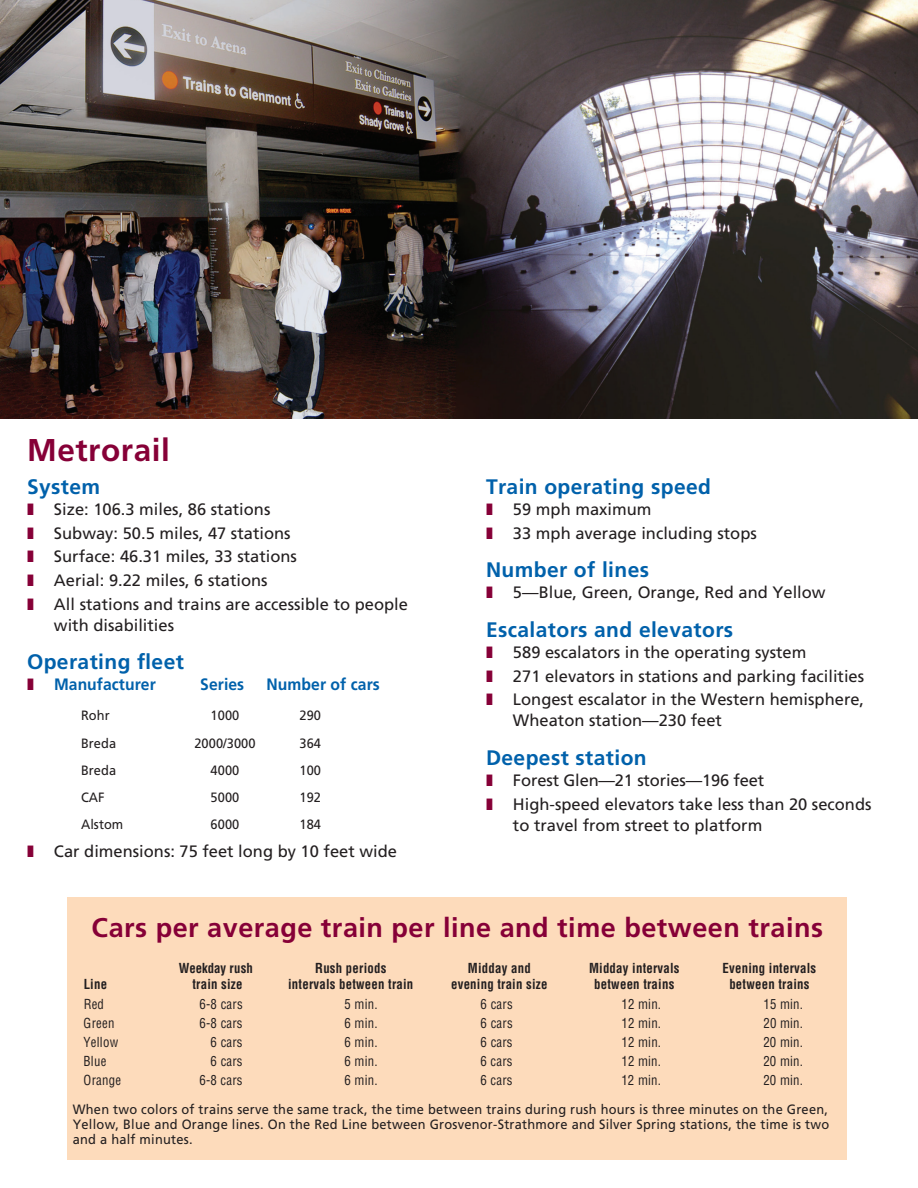
<style>
.page{position:relative;width:918px;height:1188px;background:#fff}
.page>*{position:absolute;margin:0;border:0;box-sizing:border-box;transform-origin:0 0}
.t1{font:700 31.5px "Frutiger";letter-spacing:.02em;color:#860037}
.t2{font:700 27px "Frutiger";letter-spacing:.02em;color:#860037}
.t3{font:700 21px "Frutiger";letter-spacing:.02em;color:#0161ab}
.t4{font:16.5px/23.7px "Frutiger Roman";color:#231f20}
.t5{font:700 16.5px "Frutiger";letter-spacing:.005em;color:#0161ab;scale:.95 1}
.t6{font:13.5px/15px "Frutiger Roman";letter-spacing:.005em;color:#231f20;text-align:justify;scale:.95 1}
.t7{font:13.5px "Helvetica Condensed";letter-spacing:.015em;color:#231f20;scale:.95 1}
.t8{font:700 13.5px "Helvetica Condensed";letter-spacing:.015em;color:#231f20;scale:.95 1}
.t9{font:700 13.5px "Helvetica Condensed";letter-spacing:-.005em;color:#231f20;scale:.95 1}
.s1{color:#860037}
</style>
<div class="page">
<div style="left:68px;top:898px;width:779px;height:262px;background:#fddbbb"></div>
<img style="left:0;top:0;width:918px;height:418px">
<h1 class="t1" style="left:27px;top:431px;width:145px">Metrorail</h1>
<p class="t3" style="left:27px;top:474px;width:75px">System</p>
<p class="t4" style="left:27px;top:497px;width:382px"><span class="s1">❚</span> Size: 106.3 miles, 86 stations<br><span class="s1">❚</span> Subway: 50.5 miles, 47 stations<br><span class="s1">❚</span> Surface: 46.31 miles, 33 stations<br><span class="s1">❚</span> Aerial: 9.22 miles, 6 stations<br><span class="s1">❚</span> All stations and trains are accessible to people</p>
<p class="t4" style="left:54px;top:613px;width:122px">with disabilities</p>
<p class="t3" style="left:27px;top:650px;width:158px">Operating fleet</p>
<p class="t5" style="left:27px;top:675px;width:137px"><span class="s1">❚</span> Manufacturer</p>
<p class="t5" style="left:200px;top:675px;width:48px">Series</p>
<p class="t5" style="left:267px;top:675px;width:121px">Number of cars</p>
<p class="t6" style="left:81px;top:708px;width:32px">Rohr</p>
<p class="t6" style="left:211px;top:708px;width:32px">1000</p>
<p class="t6" style="left:299px;top:708px;width:24px">290</p>
<p class="t6" style="left:81px;top:735px;width:39px">Breda</p>
<p class="t6" style="left:194px;top:735px;width:66px">2000/3000</p>
<p class="t6" style="left:299px;top:735px;width:24px">364</p>
<p class="t6" style="left:81px;top:763px;width:39px">Breda</p>
<p class="t6" style="left:211px;top:763px;width:32px">4000</p>
<p class="t6" style="left:299px;top:763px;width:24px">100</p>
<p class="t6" style="left:81px;top:790px;width:26px">CAF</p>
<p class="t6" style="left:211px;top:790px;width:32px">5000</p>
<p class="t6" style="left:299px;top:790px;width:24px">192</p>
<p class="t6" style="left:81px;top:817px;width:46px">Alstom</p>
<p class="t6" style="left:211px;top:817px;width:32px">6000</p>
<p class="t6" style="left:299px;top:817px;width:24px">184</p>
<p class="t4" style="left:27px;top:839px;width:371px"><span class="s1">❚</span> Car dimensions: 75 feet long by 10 feet wide</p>
<p class="t3" style="left:486px;top:474px;width:227px">Train operating speed</p>
<p class="t4" style="left:486px;top:497px;width:272px"><span class="s1">❚</span> 59 mph maximum<br><span class="s1">❚</span> 33 mph average including stops</p>
<p class="t3" style="left:486px;top:558px;width:165px">Number of lines</p>
<p class="t4" style="left:486px;top:581px;width:341px"><span class="s1">❚</span> 5—Blue, Green, Orange, Red and Yellow</p>
<p class="t3" style="left:486px;top:617px;width:249px">Escalators and elevators</p>
<p class="t4" style="left:486px;top:640px;width:380px"><span class="s1">❚</span> 589 escalators in the operating system<br><span class="s1">❚</span> 271 elevators in stations and parking facilities <span class="s1">❚</span> Longest escalator in the Western hemisphere,</p>
<p class="t4" style="left:513px;top:709px;width:211px">Wheaton station—230 feet</p>
<p class="t3" style="left:486px;top:745px;width:162px">Deepest station</p>
<p class="t4" style="left:486px;top:768px;width:387px"><span class="s1">❚</span> Forest Glen—21 stories—196 feet<br><span class="s1">❚</span> High-speed elevators take less than 20 seconds</p>
<p class="t4" style="left:513px;top:813px;width:251px">to travel from street to platform</p>
<h2 class="t2" style="left:92px;top:912px;width:733px">Cars per average train per line and time between trains</h2>
<p class="t9" style="left:179px;top:960px;width:80px">Weekday rush</p>
<p class="t8" style="left:315px;top:960px;width:76px">Rush periods</p>
<p class="t8" style="left:468px;top:960px;width:68px">Midday and</p>
<p class="t8" style="left:589px;top:960px;width:97px">Midday intervals</p>
<p class="t8" style="left:723px;top:960px;width:100px">Evening intervals</p>
<p class="t8" style="left:84px;top:976px;width:26px">Line</p>
<p class="t8" style="left:193px;top:976px;width:54px">train size</p>
<p class="t8" style="left:288px;top:976px;width:133px">intervals between train</p>
<p class="t8" style="left:451px;top:976px;width:103px">evening train size</p>
<p class="t8" style="left:594px;top:976px;width:86px">between trains</p>
<p class="t8" style="left:729px;top:976px;width:86px">between trains</p>
<p class="t7" style="left:84px;top:995px;width:23px">Red</p>
<p class="t7" style="left:200px;top:995px;width:47px">6-8 cars</p>
<p class="t7" style="left:345px;top:995px;width:36px">5 min.</p>
<p class="t7" style="left:481px;top:995px;width:35px">6 cars</p>
<p class="t7" style="left:621px;top:995px;width:43px">12 min.</p>
<p class="t7" style="left:763px;top:995px;width:43px">15 min.</p>
<p class="t7" style="left:84px;top:1015px;width:34px">Green</p>
<p class="t7" style="left:200px;top:1015px;width:47px">6-8 cars</p>
<p class="t7" style="left:345px;top:1015px;width:36px">6 min.</p>
<p class="t7" style="left:481px;top:1015px;width:35px">6 cars</p>
<p class="t7" style="left:621px;top:1015px;width:43px">12 min.</p>
<p class="t7" style="left:763px;top:1015px;width:43px">20 min.</p>
<p class="t7" style="left:84px;top:1034px;width:38px">Yellow</p>
<p class="t7" style="left:211px;top:1034px;width:35px">6 cars</p>
<p class="t7" style="left:345px;top:1034px;width:36px">6 min.</p>
<p class="t7" style="left:481px;top:1034px;width:35px">6 cars</p>
<p class="t7" style="left:621px;top:1034px;width:43px">12 min.</p>
<p class="t7" style="left:763px;top:1034px;width:43px">20 min.</p>
<p class="t7" style="left:84px;top:1053px;width:25px">Blue</p>
<p class="t7" style="left:211px;top:1053px;width:35px">6 cars</p>
<p class="t7" style="left:345px;top:1053px;width:36px">6 min.</p>
<p class="t7" style="left:481px;top:1053px;width:35px">6 cars</p>
<p class="t7" style="left:621px;top:1053px;width:43px">12 min.</p>
<p class="t7" style="left:763px;top:1053px;width:43px">20 min.</p>
<p class="t7" style="left:84px;top:1072px;width:41px">Orange</p>
<p class="t7" style="left:199px;top:1072px;width:47px">6-8 cars</p>
<p class="t7" style="left:345px;top:1072px;width:36px">6 min.</p>
<p class="t7" style="left:481px;top:1072px;width:35px">6 cars</p>
<p class="t7" style="left:621px;top:1072px;width:43px">12 min.</p>
<p class="t7" style="left:763px;top:1072px;width:43px">20 min.</p>
<p class="t6" style="left:73px;top:1102px;width:798px">When two colors of trains serve the same track, the time between trains during rush hours is three minutes on the Green, Yellow, Blue and Orange lines. On the Red Line between Grosvenor-Strathmore and Silver Spring stations, the time is two and a half minutes.</p>
</div>
